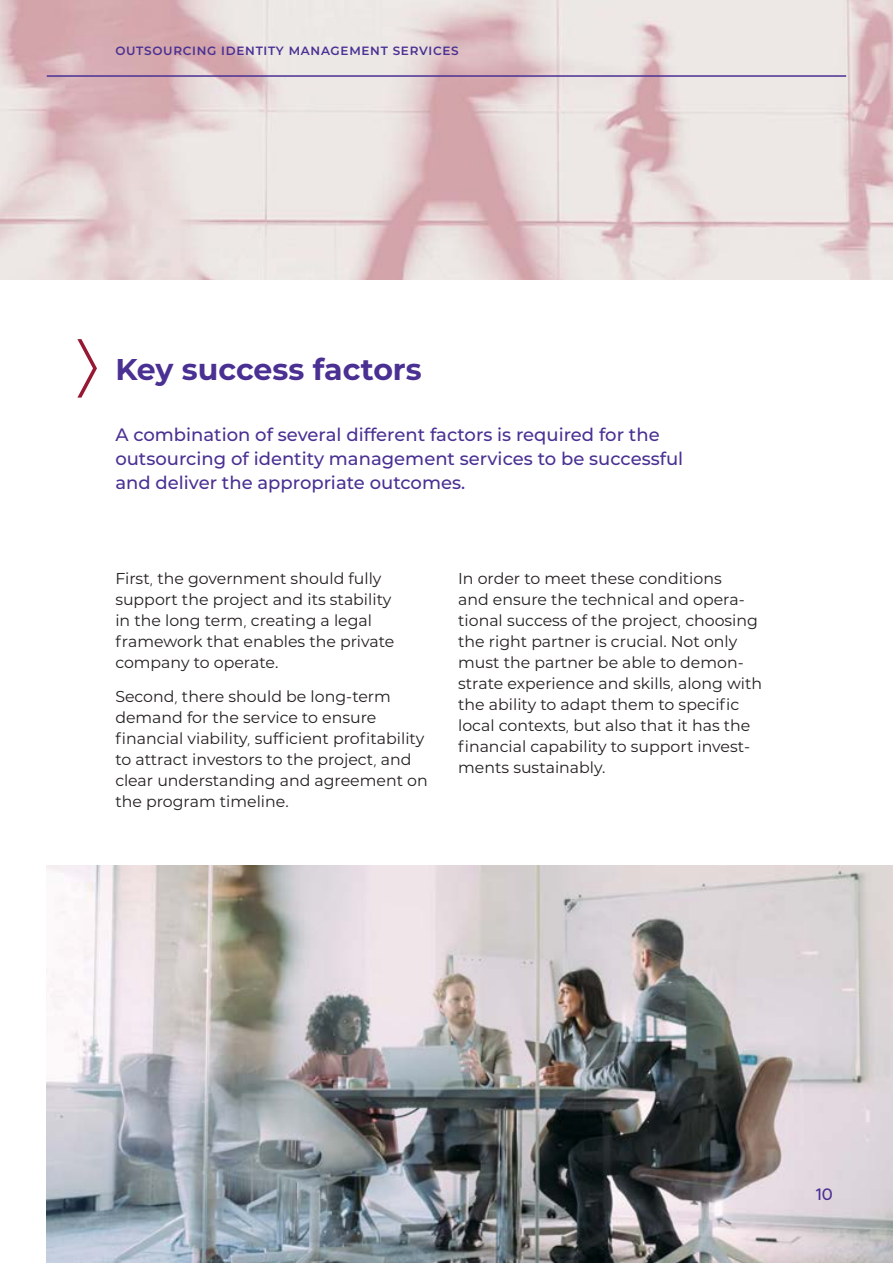
<style>
.page{position:relative;width:893px;height:1263px;background:#fff}
.page>*{position:absolute;margin:0;border:0;box-sizing:border-box;transform-origin:0 0}
.t1{font:700 30px "IDEMIA";color:#4a3093}
.Intro{font:500 18px/24px "IDEMIA";color:#4a3093}
.t2{font:500 16.5px "IDEMIA";color:#4a3093}
.Body{font:15.75px/21px "IDEMIA";color:#231f20}
.t3{font:600 12px "IDEMIA";letter-spacing:.06em;color:#4a3093}
</style>
<div class="page">
<img style="left:0;top:1px;width:893px;height:279px">
<hr style="left:47px;top:75px;width:799px;height:2px;background:#4a3093">
<img style="left:47px;top:865px;width:846px;height:398px">
<svg style="left:77px;top:339px;width:20px;height:59px"></svg>
<p class="t3" style="left:115px;top:42px;width:345px">OUTSOURCING IDENTITY MANAGEMENT SERVICES</p>
<p class="t1" style="left:115px;top:348px;width:308px">Key success factors</p>
<p class="Intro" style="left:115px;top:422px;width:569px">A combination of several different factors is required for the outsourcing of identity management services to be successful and deliver the appropriate outcomes.</p>
<p class="Body" style="left:115px;top:567px;width:281px">First, the government should fully support the project and its stability in the long term, creating a legal framework that enables the private company to operate.</p>
<p class="Body" style="left:115px;top:685px;width:314px">Second, there should be long-term demand for the service to ensure financial viability, sufficient profitability to attract investors to the project, and clear understanding and agreement on the program timeline.</p>
<p class="Body" style="left:458px;top:567px;width:306px">In order to meet these conditions<br>and ensure the technical and opera&shy;tional success of the project, choosing the right partner is crucial. Not only must the partner be able to demon&shy;strate experience and skills, along with the ability to adapt them to specific local contexts, but also that it has the financial capability to support invest&shy;ments sustainably.</p>
<p class="t2" style="left:816px;top:1183px;width:19px">10</p>
</div>
